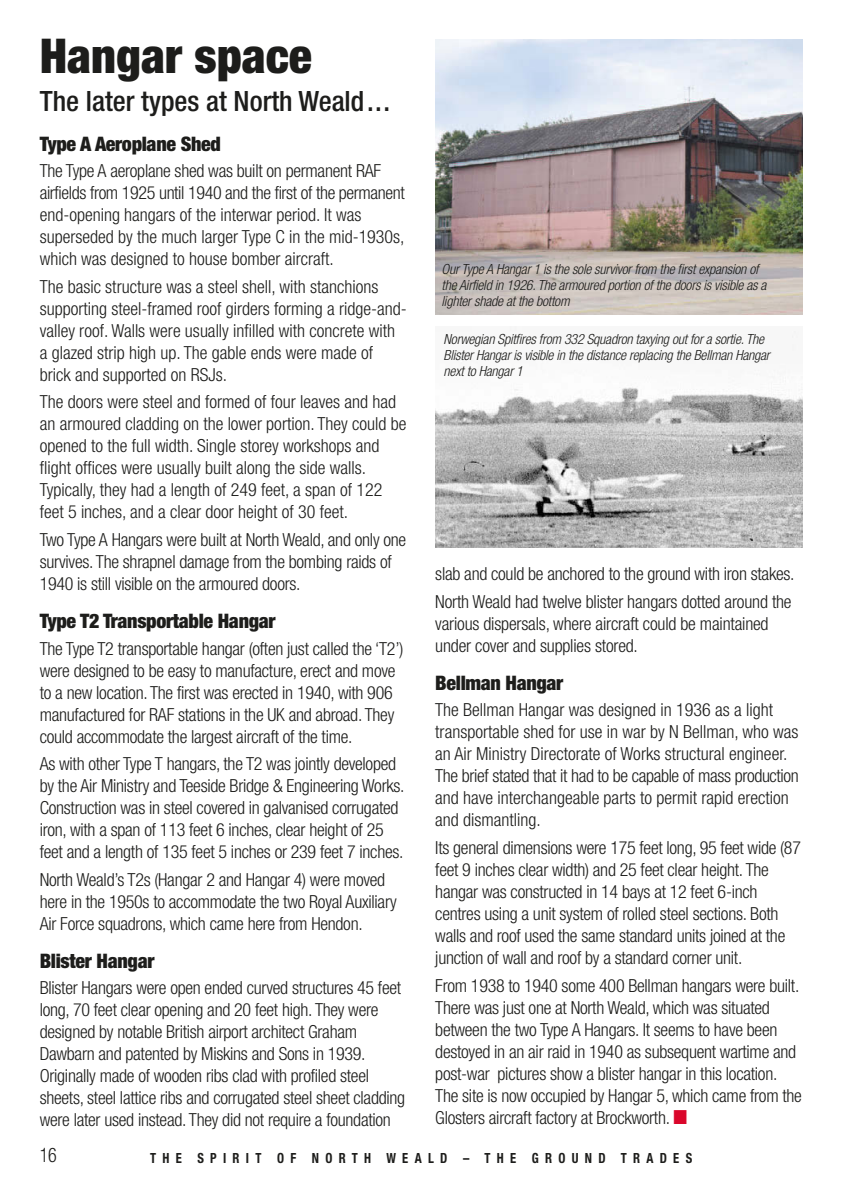
<style>
.page{position:relative;width:849px;height:1191px;background:#fff}
.page>*{position:absolute;margin:0;border:0;box-sizing:border-box;transform-origin:0 0}
.t1{font:900 condensed 48px "Helvetica Neue";color:#1d1d1b}
.t2{font:500 condensed 28px "Helvetica Neue";color:#1d1d1b}
.t3{font:900 condensed 20px "Helvetica Neue";letter-spacing:-.015em;color:#1d1d1b}
.t4{font:300 condensed 20px "Helvetica Neue";color:#1d1d1b;scale:.9 1}
.t5{font:300 condensed 18px/22px "Helvetica Neue";letter-spacing:-.015em;color:#1d1d1b}
.t6{font:italic 300 condensed 14px/16px "Helvetica Neue";letter-spacing:-.015em;color:#1d1d1b}
.t7{font:700 condensed 14px "Helvetica Neue";letter-spacing:.5em;color:#1d1d1b;scale:.9 1}
.s1{color:#da062b}
</style>
<div class="page">
<img style="left:435px;top:40px;width:367px;height:274px">
<img style="left:435px;top:331px;width:367px;height:216px">
<p class="t1" style="left:40px;top:39px;width:274px">Hangar space</p>
<p class="t2" style="left:40px;top:91px;width:352px">The later types at North Weald...</p>
<p class="t3" style="left:40px;top:136px;width:183px">Type A Aeroplane Shed</p>
<p class="t5" style="left:40px;top:161px;width:366px">The Type A aeroplane shed was built on permanent RAF airfields from 1925 until 1940 and the first of the permanent end-opening hangars of the interwar period. It was superseded by the much larger Type C in the mid-1930s, which was designed to house bomber aircraft.</p>
<p class="t5" style="left:40px;top:277px;width:368px">The basic structure was a steel shell, with stanchions supporting steel-framed roof girders forming a ridge-and&shy;valley roof. Walls were usually infilled with concrete with a glazed strip high up. The gable ends were made of brick and supported on RSJs.</p>
<p class="t5" style="left:40px;top:392px;width:368px">The doors were steel and formed of four leaves and had an armoured cladding on the lower portion. They could be opened to the full width. Single storey workshops and flight offices were usually built along the side walls.<br>Typically, they had a length of 249 feet, a span of 122 feet 5 inches, and a clear door height of 30 feet.</p>
<p class="t5" style="left:40px;top:530px;width:368px">Two Type A Hangars were built at North Weald, and only one survives. The shrapnel damage from the bombing raids of<br>1940 is still visible on the armoured doors.</p>
<p class="t3" style="left:40px;top:614px;width:237px">Type T2 Transportable Hangar</p>
<p class="t5" style="left:40px;top:638px;width:365px">The Type T2 transportable hangar (often just called the ‘T2’) were designed to be easy to manufacture, erect and move to a new location. The first was erected in 1940, with 906 manufactured for RAF stations in the UK and abroad. They could accommodate the largest aircraft of the time.</p>
<p class="t5" style="left:40px;top:754px;width:366px">As with other Type T hangars, the T2 was jointly developed by the Air Ministry and Teeside Bridge &amp; Engineering Works.<br>Construction was in steel covered in galvanised corrugated iron, with a span of 113 feet 6 inches, clear height of 25 feet and a length of 135 feet 5 inches or 239 feet 7 inches.</p>
<p class="t5" style="left:40px;top:870px;width:358px">North Weald’s T2s (Hangar 2 and Hangar 4) were moved here in the 1950s to accommodate the two Royal Auxiliary<br>Air Force squadrons, which came here from Hendon.</p>
<p class="t3" style="left:40px;top:954px;width:116px">Blister Hangar</p>
<p class="t5" style="left:40px;top:978px;width:367px">Blister Hangars were open ended curved structures 45 feet long, 70 feet clear opening and 20 feet high. They were designed by notable British airport architect Graham Dawbarn and patented by Miskins and Sons in 1939.<br>Originally made of wooden ribs clad with profiled steel sheets, steel lattice ribs and corrugated steel sheet cladding were later used instead. They did not require a foundation</p>
<p class="t6" style="left:441px;top:262px;width:329px">OurType A Hangar1 isthe sole survivorfrom the firstexpansion of the Airfield in 1926.The armoured portion of the doorsisvisible asa lightershade atthe bottom</p>
<p class="t6" style="left:443px;top:332px;width:330px">Norwegian Spitfiresfrom 332 Squadron taxying outfora sortie.The<br>BlisterHangarisvisible in the distance replacing the Bellman Hangar nextto Hangar1</p>
<p class="t5" style="left:435px;top:561px;width:361px;line-height:27.6px">slab and could be anchored to the ground with iron stakes.<br>North Weald had twelve blister hangars dotted around the</p>
<p class="t5" style="left:435px;top:614px;width:335px">various dispersals, where aircraft could be maintained under cover and supplies stored.</p>
<p class="t3" style="left:435px;top:675px;width:130px">Bellman Hangar</p>
<p class="t5" style="left:435px;top:700px;width:365px">The Bellman Hangar was designed in 1936 as a light transportable shed for use in war by N Bellman, who was an Air Ministry Directorate of Works structural engineer.<br>The brief stated that it had to be capable of mass production and have interchangeable parts to permit rapid erection and dismantling.</p>
<p class="t5" style="left:435px;top:838px;width:367px">Its general dimensions were 175 feet long, 95 feet wide (87 feet 9 inches clear width) and 25 feet clear height. The hangar was constructed in 14 bays at 12 feet 6-inch centres using a unit system of rolled steel sections. Both walls and roof used the same standard units joined at the junction of wall and roof by a standard corner unit.</p>
<p class="t5" style="left:435px;top:975px;width:368px">From 1938 to 1940 some 400 Bellman hangars were built.<br>There was just one at North Weald, which was situated between the two Type A Hangars. It seems to have been destoyed in an air raid in 1940 as subsequent wartime and post-war pictures show a blister hangar in this location.<br>The site is now occupied by Hangar 5, which came from the Glosters aircraft factory at Brockworth. <span class="s1">■</span></p>
<p class="t4" style="left:40px;top:1147px;width:20px">16</p>
<p class="t7" style="left:150px;top:1150px;width:604px">THE SPIRIT OF NORTH WEALD – THE GROUND TRADES</p>
</div>
